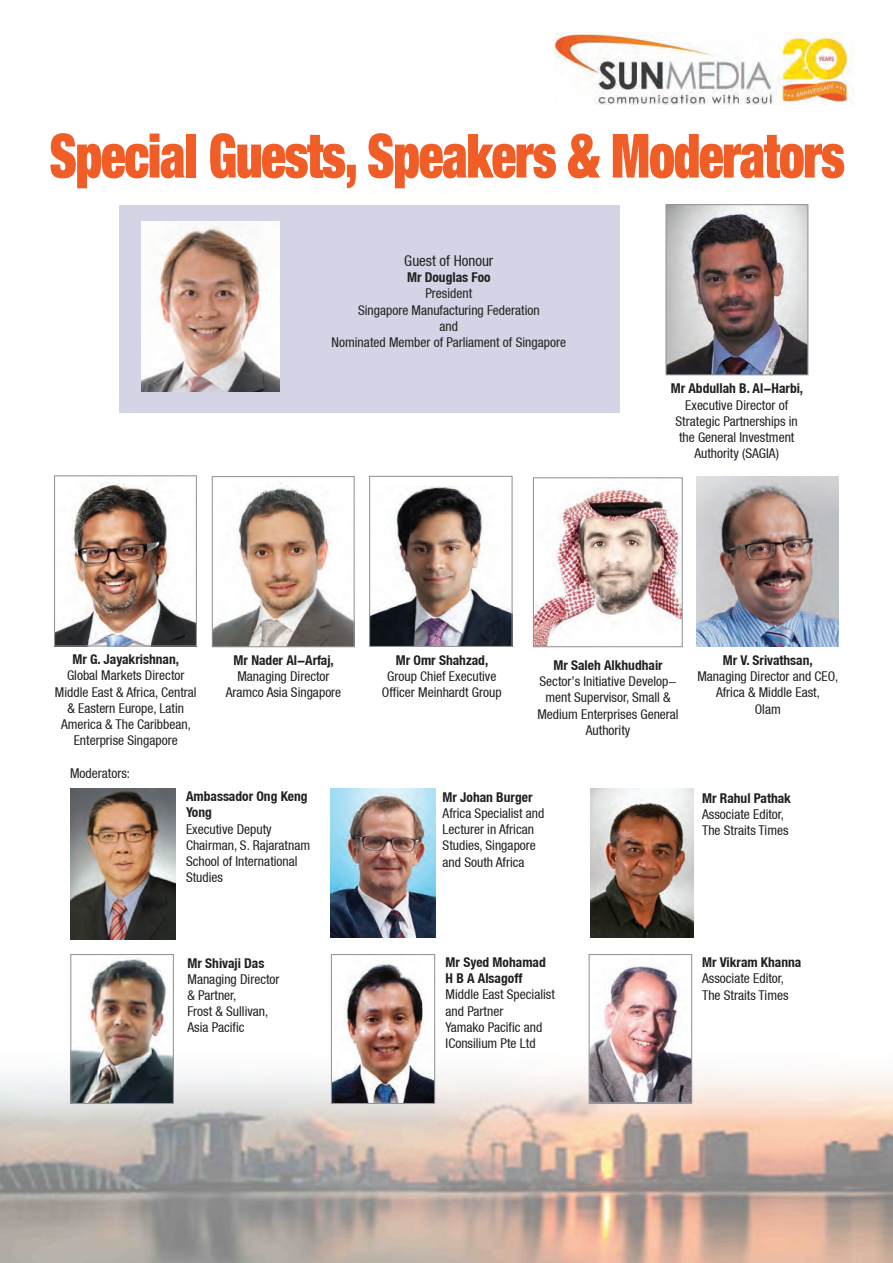
<style>
.page{position:relative;width:893px;height:1263px;background:#fff}
.page>*{position:absolute;margin:0;border:0;box-sizing:border-box;transform-origin:0 0}
.t1{font:900 expanded 60.9px "Helvetica Neue LT";letter-spacing:-.02em;color:#f15d27;scale:.83 1}
.t2{font:condensed 15px "Helvetica Neue LT";color:#231f20}
.t3{font:condensed 13.5px/16.2px "Helvetica Neue LT";color:#231f20;text-align:center}
.t4{font:700 condensed 13.5px/16.2px "Helvetica Neue LT";color:#231f20}
</style>
<div class="page">
<img style="left:554px;top:33px;width:299px;height:72px">
<img style="left:0;top:1042px;width:893px;height:221px">
<div style="left:119px;top:205px;width:501px;height:207px;background:#d4d4e7"></div>
<img style="left:142px;top:222px;width:138px;height:170px">
<img style="left:71px;top:788px;width:104px;height:151px">
<img style="left:331px;top:789px;width:104px;height:149px">
<img style="left:591px;top:965px;width:99px;height:137px">
<div style="left:589px;top:954px;width:103px;height:150px;border:1px solid #939598"></div>
<img style="left:72px;top:958px;width:100px;height:144px">
<div style="left:70px;top:954px;width:104px;height:150px;border:1px solid #939598"></div>
<img style="left:333px;top:962px;width:100px;height:140px">
<div style="left:331px;top:954px;width:104px;height:150px;border:1px solid #939598"></div>
<img style="left:591px;top:789px;width:102px;height:149px">
<img style="left:56px;top:483px;width:139px;height:161px">
<div style="left:54px;top:475px;width:143px;height:171px;border:1px solid #939598"></div>
<img style="left:696px;top:477px;width:142px;height:170px">
<img style="left:214px;top:483px;width:139px;height:162px">
<div style="left:212px;top:476px;width:143px;height:171px;border:1px solid #939598"></div>
<img style="left:667px;top:206px;width:139px;height:167px">
<div style="left:665px;top:204px;width:143px;height:171px;border:1px solid #939598"></div>
<img style="left:371px;top:486px;width:140px;height:159px">
<div style="left:369px;top:476px;width:144px;height:171px;border:1px solid #939598"></div>
<img style="left:535px;top:488px;width:146px;height:157px">
<div style="left:533px;top:477px;width:150px;height:170px;border:1px solid #939598"></div>
<h1 class="t1" style="left:50px;top:117px;width:960px">Special Guests, Speakers &amp; Moderators</h1>
<p class="t2" style="left:404px;top:252px;width:91px">Guest of Honour</p>
<p class="t4" style="left:407px;top:269px;width:85px">Mr Douglas Foo</p>
<p class="t3" style="left:332px;top:285px;width:236px">President<br>Singapore Manufacturing Federation<br>and<br>Nominated Member of Parliament of Singapore</p>
<p class="t4" style="left:671px;top:380px;width:134px">Mr Abdullah B. Al-Harbi,</p>
<p class="t3" style="left:675px;top:397px;width:124px">Executive Director of<br>Strategic Partnerships in the General Investment<br>Authority (SAGIA)</p>
<p class="t4" style="left:72px;top:651px;width:108px">Mr G. Jayakrishnan,</p>
<p class="t3" style="left:55px;top:667px;width:143px">Global Markets Director<br>Middle East &amp; Africa, Central &amp; Eastern Europe, Latin<br>America &amp; The Caribbean,<br>Enterprise Singapore</p>
<p class="t3" style="left:70px;top:764px;width:62px">Moderators:</p>
<p class="t4" style="left:234px;top:652px;width:102px">Mr Nader Al-Arfaj,</p>
<p class="t3" style="left:226px;top:668px;width:117px">Managing Director<br>Aramco Asia Singapore</p>
<p class="t4" style="left:396px;top:652px;width:94px">Mr Omr Shahzad,</p>
<p class="t3" style="left:382px;top:668px;width:121px">Group Chief Executive<br>Officer Meinhardt Group</p>
<p class="t4" style="left:553px;top:657px;width:111px">Mr Saleh Alkhudhair</p>
<p class="t3" style="left:537px;top:673px;width:143px">Sector’s Initiative Develop&shy;ment Supervisor, Small &amp;<br>Medium Enterprises General<br>Authority</p>
<p class="t4" style="left:723px;top:652px;width:91px">Mr V. Srivathsan,</p>
<p class="t3" style="left:697px;top:668px;width:143px">Managing Director and CEO,<br>Africa &amp; Middle East,<br>Olam</p>
<p class="t4" style="left:186px;top:788px;width:123px">Ambassador Ong Keng<br>Yong</p>
<p class="t3" style="left:186px;top:821px;width:126px;text-align:left">Executive Deputy<br>Chairman, S. Rajaratnam<br>School of International<br>Studies</p>
<p class="t4" style="left:188px;top:954px;width:78px">Mr Shivaji Das</p>
<p class="t3" style="left:188px;top:971px;width:94px;text-align:left">Managing Director &amp; Partner,<br>Frost &amp; Sullivan,<br>Asia Pacific</p>
<p class="t4" style="left:443px;top:789px;width:91px">Mr Johan Burger</p>
<p class="t3" style="left:443px;top:805px;width:103px;text-align:left">Africa Specialist and<br>Lecturer in African<br>Studies, Singapore and South Africa</p>
<p class="t4" style="left:446px;top:954px;width:102px">Mr Syed Mohamad<br>H B A Alsagoff</p>
<p class="t3" style="left:446px;top:986px;width:111px;text-align:left">Middle East Specialist and Partner<br>Yamako Pacific and<br>IConsilium Pte Ltd</p>
<p class="t4" style="left:702px;top:790px;width:90px">Mr Rahul Pathak</p>
<p class="t3" style="left:702px;top:806px;width:88px;text-align:left">Associate Editor,<br>The Straits Times</p>
<p class="t4" style="left:702px;top:954px;width:101px">Mr Vikram Khanna</p>
<p class="t3" style="left:702px;top:970px;width:88px;text-align:left">Associate Editor,<br>The Straits Times</p>
</div>
